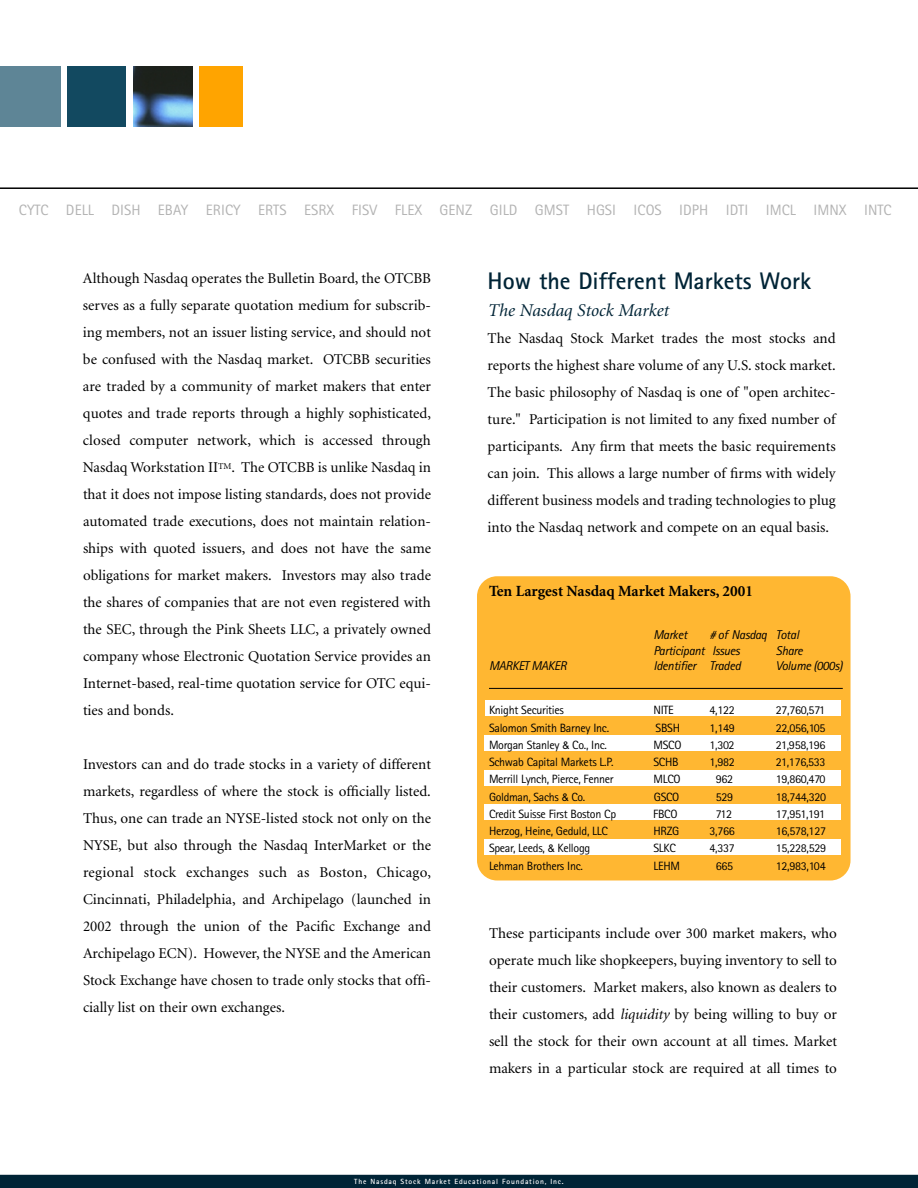
<style>
.page{position:relative;width:918px;height:1188px;background:#fff}
.page>*{position:absolute;margin:0;border:0;box-sizing:border-box;transform-origin:0 0}
.t1{font:700 24px "Rotis Sans Serif";color:#002436}
.t2{font:italic 18px "Minion";color:#002436}
.t3{font:700 15.6px "Minion";color:#000}
.t4{font:15px/27px "Minion";color:#000;text-align:justify}
.t5{font:15px "Rotis Sans Serif";letter-spacing:.005em;color:#b3b3b3}
.t6{font:italic 12.75px/15.3px "Rotis Sans Serif";letter-spacing:-.025em;color:#000}
.t7{font:12px "Rotis Sans Serif";letter-spacing:-.025em;color:#000}
.t8{font:11.85px "Rotis Sans Serif";letter-spacing:-.025em;color:#000}
.t9{font:700 7.5px "Rotis Sans Serif";letter-spacing:.105em;color:#fff}
.s1{font-family:"Arial";font-size:10.5px}
.s2{font-style:italic}
</style>
<div class="page">
<hr style="left:0;top:187px;width:918px;height:2px;background:#000">
<div style="left:477px;top:576px;width:374px;height:304px;background:#ffb732;border-radius:20px"></div>
<div style="left:485px;top:700px;width:355px;height:16px;background:#fff"></div>
<div style="left:485px;top:735px;width:356px;height:16px;background:#fff"></div>
<div style="left:485px;top:770px;width:356px;height:16px;background:#fff"></div>
<div style="left:485px;top:804px;width:356px;height:16px;background:#fff"></div>
<div style="left:485px;top:839px;width:356px;height:16px;background:#fff"></div>
<hr style="left:489px;top:688px;width:354px;height:1px;background:#000">
<div style="left:0;top:1175px;width:918px;height:13px;background:#002436"></div>
<div style="left:199px;top:66px;width:44px;height:61px;background:#ffa400"></div>
<div style="left:0;top:66px;width:61px;height:60px;background:#5e8596"></div>
<div style="left:68px;top:66px;width:58px;height:61px;background:#124960"></div>
<img style="left:134px;top:66px;width:58px;height:61px">
<p class="t5" style="left:19px;top:204px;width:874px">CYTC DELL DISH EBAY ERICY ERTS ESRX FISV FLEX GENZ GILD GMST HGSI ICOS IDPH IDTI IMCL IMNX INTC</p>
<p class="t4" style="left:83px;top:266px;width:350px">Although Nasdaq operates the Bulletin Board, the OTCBB serves as a fully separate quotation medium for subscrib&shy;ing members, not an issuer listing service, and should not be confused with the Nasdaq market. OTCBB securities are traded by a community of market makers that enter quotes and trade reports through a highly sophisticated, closed computer network, which is accessed through Nasdaq Workstation II<sup>TM</sup>. The OTCBB is unlike Nasdaq in that it does not impose listing standards, does not provide automated trade executions, does not maintain relation&shy;ships with quoted issuers, and does not have the same obligations for market makers. Investors may also trade the shares of companies that are not even registered with the SEC, through the Pink Sheets LLC, a privately owned company whose Electronic Quotation Service provides an Internet-based, real-time quotation service for OTC equi&shy;ties and bonds.</p>
<p class="t4" style="left:83px;top:752px;width:350px">Investors can and do trade stocks in a variety of different markets, regardless of where the stock is officially listed.<br>Thus, one can trade an NYSE-listed stock not only on the NYSE, but also through the Nasdaq InterMarket or the regional stock exchanges such as Boston, Chicago, Cincinnati, Philadelphia, and Archipelago (launched in 2002 through the union of the Pacific Exchange and Archipelago ECN). However, the NYSE and the American Stock Exchange have chosen to trade only stocks that offi&shy;cially list on their own exchanges.</p>
<h1 class="t1" style="left:488px;top:272px;width:325px">How the Different Markets Work</h1>
<p class="t2" style="left:488px;top:303px;width:182px">The Nasdaq Stock Market</p>
<p class="t4" style="left:488px;top:326px;width:350px">The Nasdaq Stock Market trades the most stocks and reports the highest share volume of any U.S. stock market.<br>The basic philosophy of Nasdaq is one of "open architec&shy;ture." Participation is not limited to any fixed number of participants. Any firm that meets the basic requirements can join. This allows a large number of firms with widely different business models and trading technologies to plug into the Nasdaq network and compete on an equal basis.</p>
<p class="t3" style="left:489px;top:585px;width:266px">Ten Largest Nasdaq Market Makers, 2001</p>
<p class="t6" style="left:654px;top:629px;width:35px">Market</p>
<p class="t6" style="left:654px;top:629px;width:147px;text-indent:56px"># of Nasdaq Total<br>Participant Issues</p>
<p class="t6" style="left:776px;top:644px;width:29px">Share</p>
<p class="t6" style="left:489px;top:659px;width:79px">MARKET MAKER</p>
<p class="t6" style="left:654px;top:659px;width:89px">Identifier Traded</p>
<p class="t6" style="left:776px;top:659px;width:68px">Volume (000s)</p>
<p class="t7" style="left:489px;top:706px;width:77px">Knight Securities</p>
<p class="t7" style="left:654px;top:706px;width:22px">NITE</p>
<p class="t7" style="left:709px;top:706px;width:27px">4,122</p>
<p class="t7" style="left:776px;top:706px;width:51px">27,760,571</p>
<p class="t7" style="left:489px;top:723px;width:122px">Salomon Smith Barney Inc.</p>
<p class="t7" style="left:656px;top:723px;width:26px">SBSH</p>
<p class="t7" style="left:710px;top:723px;width:27px">1,149</p>
<p class="t7" style="left:776px;top:723px;width:51px">22,056,105</p>
<p class="t7" style="left:489px;top:741px;width:120px">Morgan Stanley <span class="s1">&amp;</span> Co., Inc.</p>
<p class="t7" style="left:654px;top:741px;width:29px">MSCO</p>
<p class="t7" style="left:709px;top:741px;width:27px">1,302</p>
<p class="t7" style="left:776px;top:741px;width:51px">21,958,196</p>
<p class="t7" style="left:489px;top:758px;width:126px">Schwab Capital Markets L.P.</p>
<p class="t7" style="left:654px;top:758px;width:27px">SCHB</p>
<p class="t7" style="left:709px;top:758px;width:27px">1,982</p>
<p class="t7" style="left:776px;top:758px;width:51px">21,176,533</p>
<p class="t7" style="left:489px;top:775px;width:126px">Merrill Lynch, Pierce, Fenner</p>
<p class="t7" style="left:654px;top:775px;width:29px">MLCO</p>
<p class="t7" style="left:716px;top:775px;width:19px">962</p>
<p class="t7" style="left:776px;top:775px;width:51px">19,860,470</p>
<p class="t8" style="left:489px;top:792px;width:98px">Goldman, Sachs <span class="s1">&amp;</span> Co.</p>
<p class="t7" style="left:654px;top:792px;width:27px">GSCO</p>
<p class="t7" style="left:716px;top:792px;width:19px">529</p>
<p class="t7" style="left:776px;top:792px;width:52px">18,744,320</p>
<p class="t7" style="left:489px;top:810px;width:129px">Credit Suisse First Boston Cp</p>
<p class="t7" style="left:653px;top:810px;width:26px">FBCO</p>
<p class="t7" style="left:716px;top:810px;width:18px">712</p>
<p class="t7" style="left:776px;top:810px;width:51px">17,951,191</p>
<p class="t7" style="left:489px;top:827px;width:120px">Herzog, Heine, Geduld, LLC</p>
<p class="t7" style="left:654px;top:827px;width:27px">HRZG</p>
<p class="t7" style="left:709px;top:827px;width:27px">3,766</p>
<p class="t7" style="left:776px;top:827px;width:52px">16,578,127</p>
<p class="t7" style="left:489px;top:844px;width:103px">Spear, Leeds, <span class="s1">&amp;</span> Kellogg</p>
<p class="t7" style="left:654px;top:844px;width:24px">SLKC</p>
<p class="t7" style="left:709px;top:844px;width:27px">4,337</p>
<p class="t7" style="left:776px;top:844px;width:52px">15,228,529</p>
<p class="t7" style="left:489px;top:861px;width:96px">Lehman Brothers Inc.</p>
<p class="t7" style="left:654px;top:861px;width:28px">LEHM</p>
<p class="t7" style="left:716px;top:861px;width:19px">665</p>
<p class="t7" style="left:776px;top:861px;width:51px">12,983,104</p>
<p class="t4" style="left:489px;top:921px;width:350px">These participants include over 300 market makers, who operate much like shopkeepers, buying inventory to sell to their customers. Market makers, also known as dealers to their customers, add <span class="s2">liquidity</span> by being willing to buy or sell the stock for their own account at all times. Market makers in a particular stock are required at all times to</p>
<p class="t9" style="left:354px;top:1178px;width:211px">The Nasdaq Stock Market Educational Foundation, Inc.</p>
</div>
